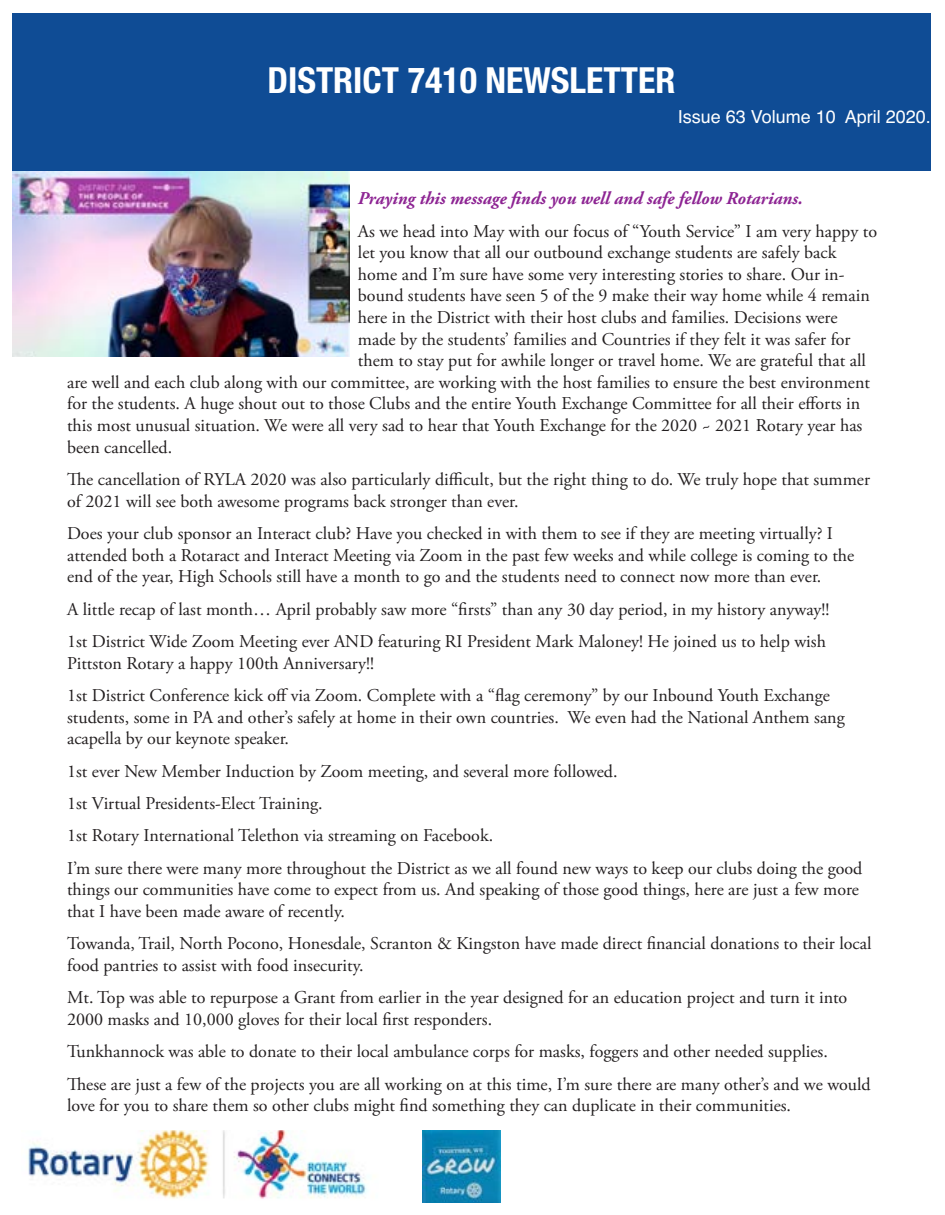
<style>
.page{position:relative;width:945px;height:1215px;background:#fff}
.page>*{position:absolute;margin:0;border:0;box-sizing:border-box;transform-origin:0 0}
.t1{font:700 condensed 36px "Helvetica Neue";color:#fff}
.t2{font:18px/21.6px "Adobe Garamond Pro";color:#231f20}
.t3{font:italic 700 18px "Adobe Garamond Pro";color:#8d2493}
.t4{font:18px "Helvetica";color:#fff}
</style>
<div class="page">
<div style="left:12px;top:14px;width:919px;height:157px;background:#0f4c95"></div>
<img style="left:28px;top:1131px;width:340px;height:68px">
<img style="left:423px;top:1131px;width:78px;height:72px">
<img style="left:12px;top:171px;width:338px;height:185px">
<h1 class="t1" style="left:267px;top:60px;width:410px">DISTRICT 7410 NEWSLETTER</h1>
<p class="t4" style="left:678px;top:110px;width:255px">Issue 63 Volume 10 April 2020.</p>
<p class="t3" style="left:358px;top:192px;width:446px">Praying this message finds you well and safe fellow Rotarians.</p>
<p class="t2" style="left:358px;top:222px;width:521px">As we head into May with our focus of “Youth Service” I am very happy to</p>
<p class="t2" style="left:358px;top:243px;width:480px">let you know that all our outbound exchange students are safely back</p>
<p class="t2" style="left:358px;top:265px;width:488px">home and I’m sure have some very interesting stories to share. Our in-</p>
<p class="t2" style="left:358px;top:287px;width:513px">bound students have seen 5 of the 9 make their way home while 4 remain</p>
<p class="t2" style="left:358px;top:308px;width:481px">here in the District with their host clubs and families. Decisions were</p>
<p class="t2" style="left:358px;top:330px;width:494px">made by the students’ families and Countries if they felt it was safer for</p>
<p class="t2" style="left:358px;top:351px;width:510px">them to stay put for awhile longer or travel home. We are grateful that all</p>
<p class="t2" style="left:67px;top:373px;width:804px">are well and each club along with our committee, are working with the host families to ensure the best environment</p>
<p class="t2" style="left:67px;top:395px;width:795px">for the students. A huge shout out to those Clubs and the entire Youth Exchange Committee for all their efforts in</p>
<p class="t2" style="left:67px;top:416px;width:797px">this most unusual situation. We were all very sad to hear that Youth Exchange for the 2020 ~ 2021 Rotary year has</p>
<p class="t2" style="left:67px;top:438px;width:107px">been cancelled.</p>
<p class="t2" style="left:67px;top:470px;width:804px">The cancellation of RYLA 2020 was also particularly difficult, but the right thing to do. We truly hope that summer of 2021 will see both awesome programs back stronger than ever.</p>
<p class="t2" style="left:67px;top:524px;width:789px">Does your club sponsor an Interact club? Have you checked in with them to see if they are meeting virtually? I attended both a Rotaract and Interact Meeting via Zoom in the past few weeks and while college is coming to the end of the year, High Schools still have a month to go and the students need to connect now more than ever.</p>
<p class="t2" style="left:67px;top:594px;width:764px;line-height:32.4px">A little recap of last month… April probably saw more “firsts” than any 30 day period, in my history anyway!!<br>1st District Wide Zoom Meeting ever AND featuring RI President Mark Maloney! He joined us to help wish</p>
<p class="t2" style="left:67px;top:648px;width:764px;line-height:32.4px">Pittston Rotary a happy 100th Anniversary!!<br>1st District Conference kick off via Zoom. Complete with a “flag ceremony” by our Inbound Youth Exchange</p>
<p class="t2" style="left:67px;top:708px;width:779px">students, some in PA and other’s safely at home in their own countries. We even had the National Anthem sang acapella by our keynote speaker.</p>
<p class="t2" style="left:67px;top:756px;width:797px;line-height:32.4px">1st ever New Member Induction by Zoom meeting, and several more followed.<br>1st Virtual Presidents-Elect Training.<br>1st Rotary International Telethon via streaming on Facebook.<br>I’m sure there were many more throughout the District as we all found new ways to keep our clubs doing the good</p>
<p class="t2" style="left:67px;top:881px;width:793px">things our communities have come to expect from us. And speaking of those good things, here are just a few more that I have been made aware of recently.</p>
<p class="t2" style="left:67px;top:935px;width:806px">Towanda, Trail, North Pocono, Honesdale, Scranton &amp; Kingston have made direct financial donations to their local food pantries to assist with food insecurity.</p>
<p class="t2" style="left:67px;top:989px;width:782px">Mt. Top was able to repurpose a Grant from earlier in the year designed for an education project and turn it into<br>2000 masks and 10,000 gloves for their local first responders.</p>
<p class="t2" style="left:67px;top:1037px;width:805px;line-height:32.4px">Tunkhannock was able to donate to their local ambulance corps for masks, foggers and other needed supplies.<br>These are just a few of the projects you are all working on at this time, I’m sure there are many other’s and we would</p>
<p class="t2" style="left:67px;top:1097px;width:725px">love for you to share them so other clubs might find something they can duplicate in their communities.</p>
</div>
